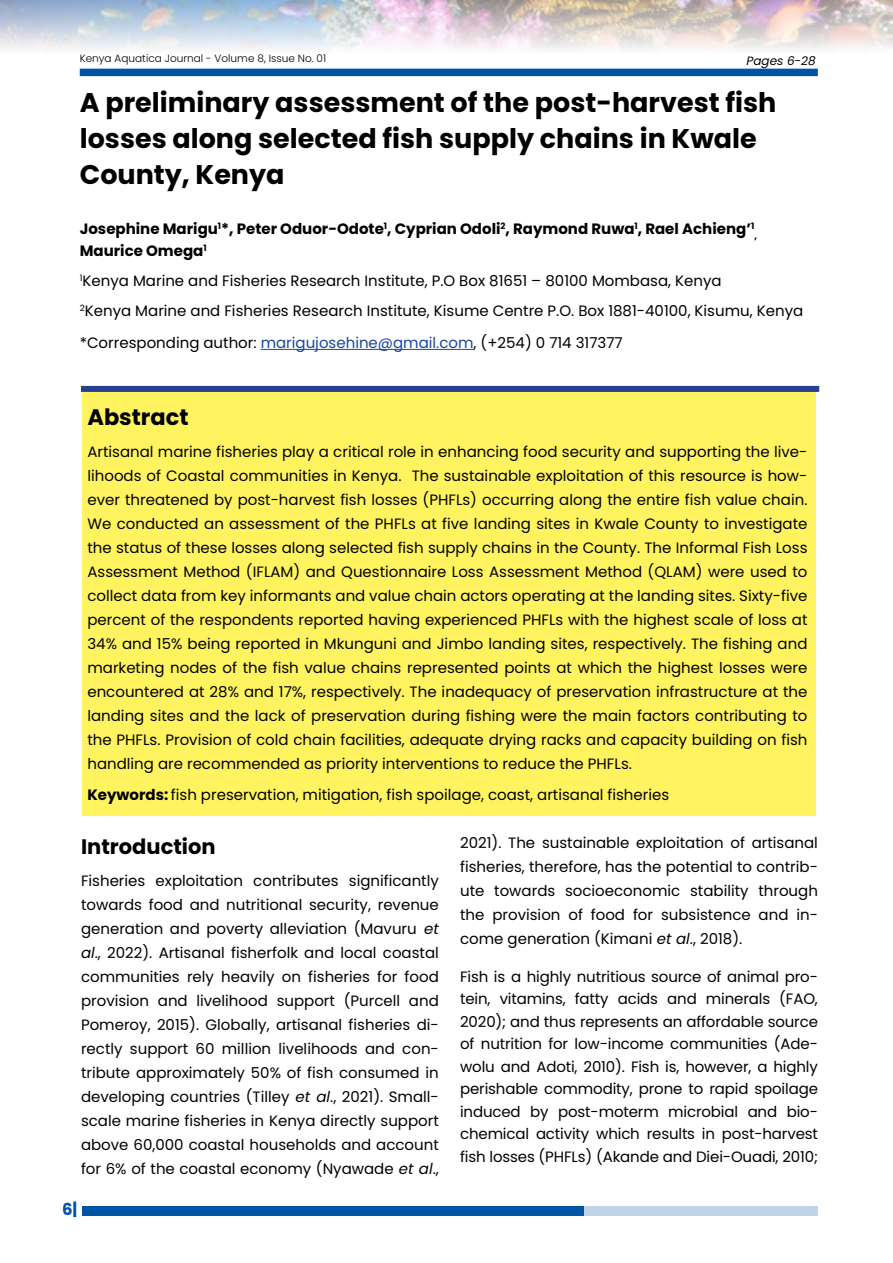
<style>
.page{position:relative;width:893px;height:1263px;background:#fff}
.page>*{position:absolute;margin:0;border:0;box-sizing:border-box;transform-origin:0 0}
.t1{font:700 27px/36px "Poppins";color:#000}
.t2{font:700 22.5px "Poppins";color:#000}
.t3{font:700 21px "Poppins";color:#000}
.t4{font:700 16.5px "Poppins";color:#0054a6}
.t5{font:15px/24px "Poppins";color:#000;text-align:justify}
.t6{font:700 15px "Poppins";color:#000}
.t7{font:italic 12px "Poppins";color:#000}
.t8{font:300 10.5px "Poppins";color:#000}
.t9{font:700 8.7px "Poppins";color:#000}
.s1{font-weight:700}
.s2{color:#17479e}
.s3{font-style:italic}
</style>
<div class="page">
<div style="left:82px;top:387px;width:734px;height:428px;background:#fff45f"></div>
<hr style="left:261px;top:349px;width:213px;height:1px;background:#17479e">
<div style="left:81px;top:386px;width:738px;height:6px;background:#24408f"></div>
<img style="left:0;top:0;width:893px;height:50px">
<div style="left:80px;top:69px;width:738px;height:7px;background:#0054a6"></div>
<div style="left:82px;top:1206px;width:502px;height:10px;background:#0054a6"></div>
<div style="left:584px;top:1206px;width:234px;height:10px;background:#c0d4e9"></div>
<p class="t8" style="left:80px;top:52px;width:248px">Kenya Aquatica Journal - Volume 8, Issue No. 01</p>
<p class="t7" style="left:747px;top:54px;width:71px">Pages 6-28</p>
<h1 class="t1" style="left:80px;top:85px;width:698px">A preliminary assessment of the post-harvest fish losses along selected fish supply chains in Kwale<br>County, Kenya</h1>
<p class="t6" style="left:80px;top:220px;width:676px">Josephine Marigu<sup>1</sup>*, Peter Oduor-Odote<sup>1</sup>, Cyprian Odoli<sup>2</sup>, Raymond Ruwa<sup>1</sup>, Rael Achieng’<sup>1</sup></p>
<p class="t9" style="left:754px;top:231px;width:4px">,</p>
<p class="t5" style="left:80px;top:236px;width:725px;line-height:30px;text-align:left"><span class="s1">Maurice Omega</span><sup>1<br></sup><sup>1</sup>Kenya Marine and Fisheries Research Institute, P.O Box 81651 – 80100 Mombasa, Kenya<br><sup>2</sup>Kenya Marine and Fisheries Research Institute, Kisume Centre P.O. Box 1881-40100, Kisumu, Kenya</p>
<p class="t5" style="left:80px;top:331px;width:544px">*Corresponding author: <span class="s2">marigujosehine@gmail.com</span>, (+254) 0 714 317377</p>
<h2 class="t2" style="left:87px;top:404px;width:103px">Abstract</h2>
<p class="t5" style="left:87px;top:439px;width:722px">Artisanal marine fisheries play a critical role in enhancing food security and supporting the live&shy;lihoods of Coastal communities in Kenya. The sustainable exploitation of this resource is how&shy;ever threatened by post-harvest fish losses (PHFLs) occurring along the entire fish value chain.<br>We conducted an assessment of the PHFLs at five landing sites in Kwale County to investigate the status of these losses along selected fish supply chains in the County. The Informal Fish Loss Assessment Method (IFLAM) and Questionnaire Loss Assessment Method (QLAM) were used to collect data from key informants and value chain actors operating at the landing sites. Sixty-five percent of the respondents reported having experienced PHFLs with the highest scale of loss at 34% and 15% being reported in Mkunguni and Jimbo landing sites, respectively. The fishing and marketing nodes of the fish value chains represented points at which the highest losses were encountered at 28% and 17%, respectively. The inadequacy of preservation infrastructure at the landing sites and the lack of preservation during fishing were the main factors contributing to the PHFLs. Provision of cold chain facilities, adequate drying racks and capacity building on fish handling are recommended as priority interventions to reduce the PHFLs.</p>
<p class="t5" style="left:87px;top:783px;width:583px"><span class="s1">Keywords:</span> fish preservation, mitigation, fish spoilage, coast, artisanal fisheries</p>
<h3 class="t3" style="left:81px;top:835px;width:136px">Introduction</h3>
<p class="t5" style="left:81px;top:869px;width:359px">Fisheries exploitation contributes significantly towards food and nutritional security, revenue generation and poverty alleviation (Mavuru <span class="s3">et al</span>., 2022). Artisanal fisherfolk and local coastal communities rely heavily on fisheries for food provision and livelihood support (Purcell and Pomeroy, 2015). Globally, artisanal fisheries di&shy;rectly support 60 million livelihoods and con&shy;tribute approximately 50% of fish consumed in developing countries (Tilley <span class="s3">et al</span>., 2021). Small&shy;scale marine fisheries in Kenya directly support above 60,000 coastal households and account for 6% of the coastal economy (Nyawade <span class="s3">et al</span>.,</p>
<p class="t4" style="left:62px;top:1200px;width:17px">6|</p>
<p class="t5" style="left:460px;top:831px;width:359px">2021). The sustainable exploitation of artisanal fisheries, therefore, has the potential to contrib&shy;ute towards socioeconomic stability through the provision of food for subsistence and in&shy;come generation (Kimani <span class="s3">et al</span>., 2018).</p>
<p class="t5" style="left:460px;top:965px;width:359px;line-height:22.5px">Fish is a highly nutritious source of animal pro&shy;tein, vitamins, fatty acids and minerals (FAO, 2020); and thus represents an affordable source of nutrition for low-income communities (Ade&shy;wolu and Adoti, 2010). Fish is, however, a highly perishable commodity, prone to rapid spoilage induced by post-moterm microbial and bio&shy;chemical activity which results in post-harvest fish losses (PHFLs) (Akande and Diei-Ouadi, 2010;</p>
</div>
